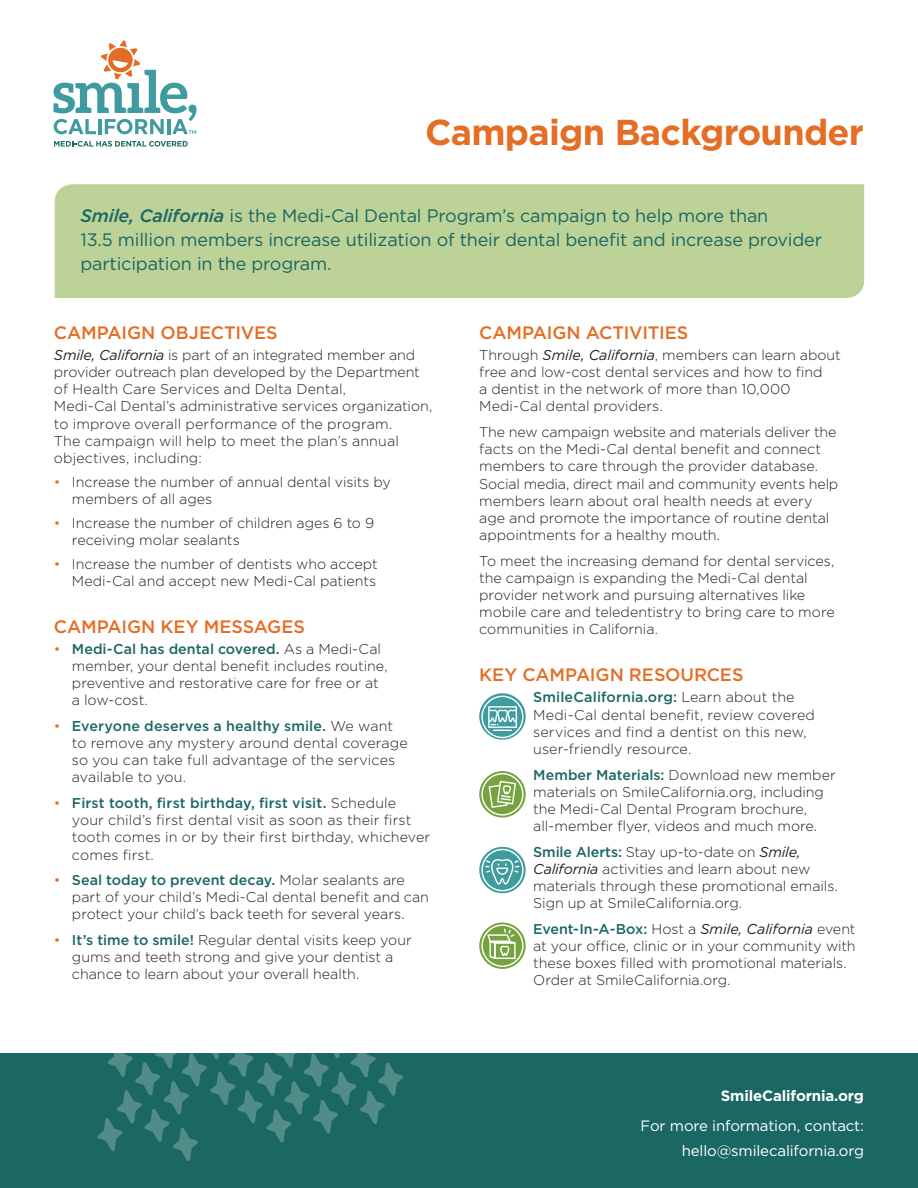
<style>
.page{position:relative;width:918px;height:1188px;background:#fff}
.page>*{position:absolute;margin:0;border:0;box-sizing:border-box;transform-origin:0 0}
.t1{font:700 36px "Gotham";letter-spacing:-.02em;color:#e56e25}
.t2{font:18px/24px "Gotham";letter-spacing:-.01em;color:#1a6763}
.t3{font:500 18px "Gotham";letter-spacing:-.005em;color:#e56e25}
.t4{font:15px/24.8px "Gotham";letter-spacing:-.01em;color:#fff;text-align:right}
.t5{font:700 15px "Gotham";letter-spacing:-.01em;color:#fff}
.t6{font:300 14.25px/17.1px "Gotham";color:#231f20}
.s1{font-weight:500;font-style:italic}
.s2{font-weight:400;font-style:italic}
.s3{color:#e56e25}
.s4{font-weight:500;color:#1a6763}
</style>
<div class="page">
<div style="left:55px;top:184px;width:809px;height:114px;background:#bcd297"></div>
<div style="left:0;top:1053px;width:918px;height:135px;background:#1a6763"></div>
<svg style="left:54px;top:141px;width:134px;height:6px"></svg>
<svg style="left:53px;top:40px;width:144px;height:94px"></svg>
<svg style="left:97px;top:1053px;width:306px;height:108px"></svg>
<svg style="left:479px;top:847px;width:47px;height:46px"></svg>
<svg style="left:481px;top:849px;width:43px;height:42px"></svg>
<svg style="left:479px;top:922px;width:47px;height:47px"></svg>
<svg style="left:481px;top:924px;width:43px;height:43px"></svg>
<svg style="left:479px;top:771px;width:47px;height:46px"></svg>
<svg style="left:481px;top:773px;width:43px;height:43px"></svg>
<svg style="left:479px;top:693px;width:47px;height:47px"></svg>
<svg style="left:481px;top:696px;width:43px;height:42px"></svg>
<h1 class="t1" style="left:425px;top:109px;width:440px">Campaign Backgrounder</h1>
<p class="t2" style="left:80px;top:204px;width:743px"><span class="s1">Smile, California</span> is the Medi-Cal Dental Program’s campaign to help more than<br>13.5 million members increase utilization of their dental benefit and increase provider participation in the program.</p>
<p class="t3" style="left:54px;top:321px;width:225px">CAMPAIGN OBJECTIVES</p>
<p class="t6" style="left:54px;top:346px;width:380px"><span class="s2">Smile, California</span> is part of an integrated member and provider outreach plan developed by the Department of Health Care Services and Delta Dental,<br>Medi-Cal Dental’s administrative services organization, to improve overall performance of the program.<br>The campaign will help to meet the plan’s annual objectives, including:</p>
<p class="t6" style="left:72px;top:473px;width:320px;text-indent:-18px"><span class="s3">•</span> Increase the number of annual dental visits by members of all ages</p>
<p class="t6" style="left:72px;top:514px;width:304px;text-indent:-18px"><span class="s3">•</span> Increase the number of children ages 6 to 9 receiving molar sealants</p>
<p class="t6" style="left:54px;top:555px;width:325px;text-align:right"><span class="s3">•</span> Increase the number of dentists who accept<br>Medi-Cal and accept new Medi-Cal patients</p>
<p class="t3" style="left:54px;top:615px;width:252px">CAMPAIGN KEY MESSAGES</p>
<p class="t6" style="left:72px;top:640px;width:317px;text-indent:-18px"><span class="s3">•</span> <span class="s4">Medi-Cal has dental covered.</span> As a Medi-Cal member, your dental benefit includes routine, preventive and restorative care for free or at a low-cost.</p>
<p class="t6" style="left:72px;top:717px;width:337px;text-indent:-18px"><span class="s3">•</span> <span class="s4">Everyone deserves a healthy smile.</span> We want to remove any mystery around dental coverage so you can take full advantage of the services available to you.</p>
<p class="t6" style="left:72px;top:794px;width:360px;text-indent:-18px"><span class="s3">•</span> <span class="s4">First tooth, first birthday, first visit.</span> Schedule your child’s first dental visit as soon as their first tooth comes in or by their first birthday, whichever comes first.</p>
<p class="t6" style="left:72px;top:871px;width:359px;text-indent:-18px"><span class="s3">•</span> <span class="s4">Seal today to prevent decay.</span> Molar sealants are part of your child’s Medi-Cal dental benefit and can protect your child’s back teeth for several years.</p>
<p class="t6" style="left:72px;top:931px;width:341px;text-indent:-18px"><span class="s3">•</span> <span class="s4">It’s time to smile!</span> Regular dental visits keep your gums and teeth strong and give your dentist a chance to learn about your overall health.</p>
<p class="t3" style="left:479px;top:321px;width:211px">CAMPAIGN ACTIVITIES</p>
<p class="t6" style="left:479px;top:346px;width:363px">Through <span class="s2">Smile, California</span>, members can learn about free and low-cost dental services and how to find<br>a dentist in the network of more than 10,000<br>Medi-Cal dental providers.</p>
<p class="t6" style="left:479px;top:423px;width:361px">The new campaign website and materials deliver the facts on the Medi-Cal dental benefit and connect members to care through the provider database.<br>Social media, direct mail and community events help members learn about oral health needs at every age and promote the importance of routine dental appointments for a healthy mouth.</p>
<p class="t6" style="left:479px;top:552px;width:357px">To meet the increasing demand for dental services, the campaign is expanding the Medi-Cal dental provider network and pursuing alternatives like mobile care and teledentistry to bring care to more communities in California.</p>
<p class="t3" style="left:479px;top:663px;width:266px">KEY CAMPAIGN RESOURCES</p>
<p class="t6" style="left:533px;top:688px;width:283px"><span class="s4">SmileCalifornia.org:</span> Learn about the Medi-Cal dental benefit, review covered services and find a dentist on this new, user-friendly resource.</p>
<p class="t6" style="left:533px;top:765px;width:304px"><span class="s4">Member Materials:</span> Download new member materials on SmileCalifornia.org, including the Medi-Cal Dental Program brochure, all-member flyer, videos and much more.</p>
<p class="t6" style="left:533px;top:843px;width:306px"><span class="s4">Smile Alerts:</span> Stay up-to-date on <span class="s2">Smile, California</span> activities and learn about new materials through these promotional emails.<br>Sign up at SmileCalifornia.org.</p>
<p class="t6" style="left:533px;top:920px;width:324px"><span class="s4">Event-In-A-Box:</span> Host a <span class="s2">Smile, California</span> event at your office, clinic or in your community with these boxes filled with promotional materials.<br>Order at SmileCalifornia.org.</p>
<p class="t5" style="left:721px;top:1085px;width:145px">SmileCalifornia.org</p>
<p class="t4" style="left:641px;top:1113px;width:225px">For more information, contact: hello@smilecalifornia.org</p>
</div>
